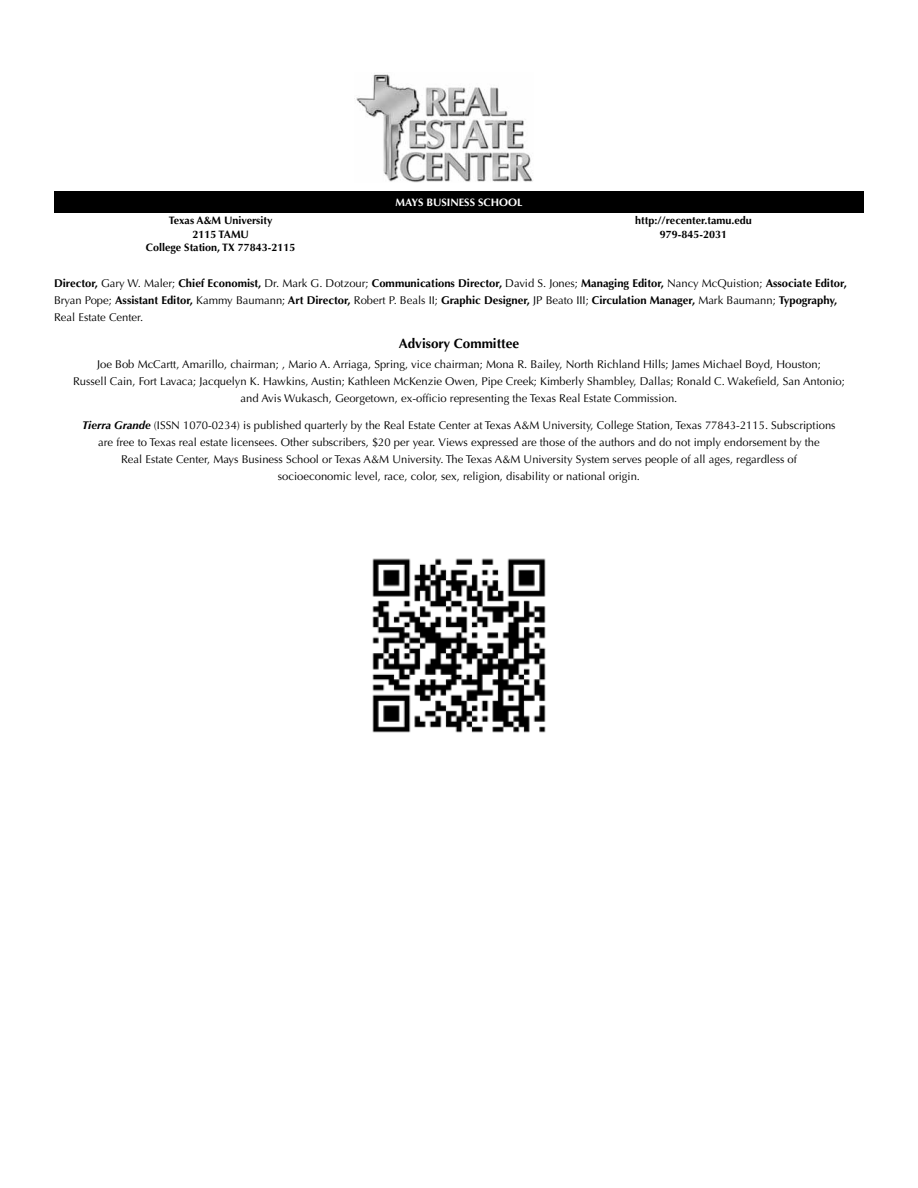
<style>
.page{position:relative;width:918px;height:1188px;background:#fff}
.page>*{position:absolute;margin:0;border:0;box-sizing:border-box;transform-origin:0 0}
.t1{font:700 13.5px "Optima LT Std";color:#000}
.t2{font:11.25px/17.2px "Optima LT Std";color:#000;text-align:center}
.t3{font:700 11.25px/17.2px "Optima LT Std";color:#000}
.t4{font:700 10.8px/13.5px "Optima LT Std";color:#000;text-align:center}
.t5{font:700 10.8px "Optima LT Std";color:#fff}
.s1{font-weight:400}
.s2{font-weight:700;font-style:italic}
</style>
<div class="page">
<img style="left:354px;top:74px;width:179px;height:108px">
<div style="left:54px;top:191px;width:810px;height:21px;background:#000"></div>
<img style="left:372px;top:558px;width:174px;height:175px">
<p class="t5" style="left:395px;top:196px;width:129px">MAYS BUSINESS SCHOOL</p>
<p class="t4" style="left:146px;top:214px;width:151px">Texas A&amp;M University<br>2115 TAMU<br>College Station, TX 77843-2115</p>
<p class="t4" style="left:635px;top:214px;width:118px">http://recenter.tamu.edu<br>979-845-2031</p>
<p class="t3" style="left:54px;top:275px;width:794px">Director, <span class="s1">Gary W. Maler;</span> Chief Economist, <span class="s1">Dr. Mark G. Dotzour;</span> Communications Director, <span class="s1">David S. Jones;</span> Managing Editor, <span class="s1">Nancy McQuistion;</span> Associate Editor,<br><span class="s1">Bryan Pope;</span> Assistant Editor, <span class="s1">Kammy Baumann;</span> Art Director, <span class="s1">Robert P. Beals II;</span> Graphic Designer, <span class="s1">JP Beato III;</span> Circulation Manager, <span class="s1">Mark Baumann;</span> Typography,<br><span class="s1">Real Estate Center.</span></p>
<p class="t1" style="left:399px;top:335px;width:122px">Advisory Committee</p>
<p class="t2" style="left:73px;top:356px;width:773px">Joe Bob McCartt, Amarillo, chairman; , Mario A. Arriaga, Spring, vice chairman; Mona R. Bailey, North Richland Hills; James Michael Boyd, Houston;<br>Russell Cain, Fort Lavaca; Jacquelyn K. Hawkins, Austin; Kathleen McKenzie Owen, Pipe Creek; Kimberly Shambley, Dallas; Ronald C. Wakefield, San Antonio; and Avis Wukasch, Georgetown, ex-officio representing the Texas Real Estate Commission.</p>
<p class="t2" style="left:82px;top:416px;width:755px"><span class="s2">Tierra Grande</span> (ISSN 1070-0234) is published quarterly by the Real Estate Center at Texas A&amp;M University, College Station, Texas 77843-2115. Subscriptions are free to Texas real estate licensees. Other subscribers, $20 per year. Views expressed are those of the authors and do not imply endorsement by the<br>Real Estate Center, Mays Business School or Texas A&amp;M University. The Texas A&amp;M University System serves people of all ages, regardless of<br>socioeconomic level, race, color, sex, religion, disability or national origin.</p>
</div>
